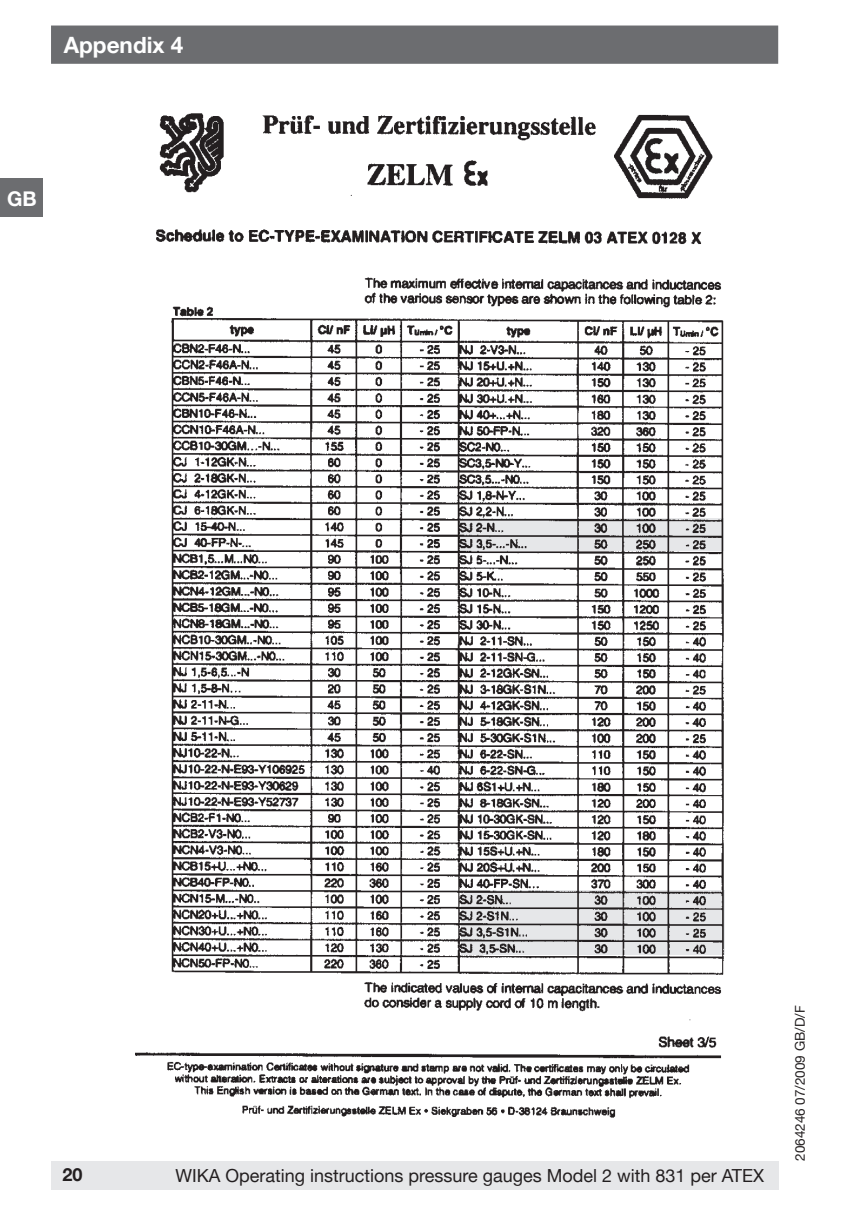
<style>
.page{position:relative;width:842px;height:1212px;background:#fff}
.page>*{position:absolute;margin:0;border:0;box-sizing:border-box;transform-origin:0 0}
.t1{font:700 22.5px "Helvetica Neue";color:#fff}
.t2{font:700 20.25px "Helvetica Neue";color:#fff}
.t3{font:18px "Helvetica Neue";color:#231f20}
.t4{font:700 18px "Helvetica Neue";color:#231f20}
.t5{font:13.5px "Helvetica Neue";color:#231f20}
</style>
<div class="page">
<div style="left:51px;top:1161px;width:727px;height:29px;background:#e6e7e9"></div>
<div style="left:0;top:179px;width:43px;height:38px;background:#6c6d70"></div>
<div style="left:52px;top:27px;width:725px;height:36px;background:#6c6d70"></div>
<div style="left:51px;top:26px;width:727px;height:38px;border:2px solid #6c6d70"></div>
<img style="left:135px;top:113px;width:590px;height:1005px">
<p class="t1" style="left:64px;top:32px;width:121px">Appendix 4</p>
<p class="t2" style="left:7px;top:186px;width:31px">GB</p>
<p class="t4" style="left:63px;top:1164px;width:22px">20</p>
<p class="t3" style="left:175px;top:1164px;width:590px">WIKA Operating instructions pressure gauges Model 2 with 831 per ATEX</p>
<p class="t5" style="left:792px;top:1161px;width:157px;rotate:-90deg">2064246 07/2009 GB/D/F</p>
</div>
